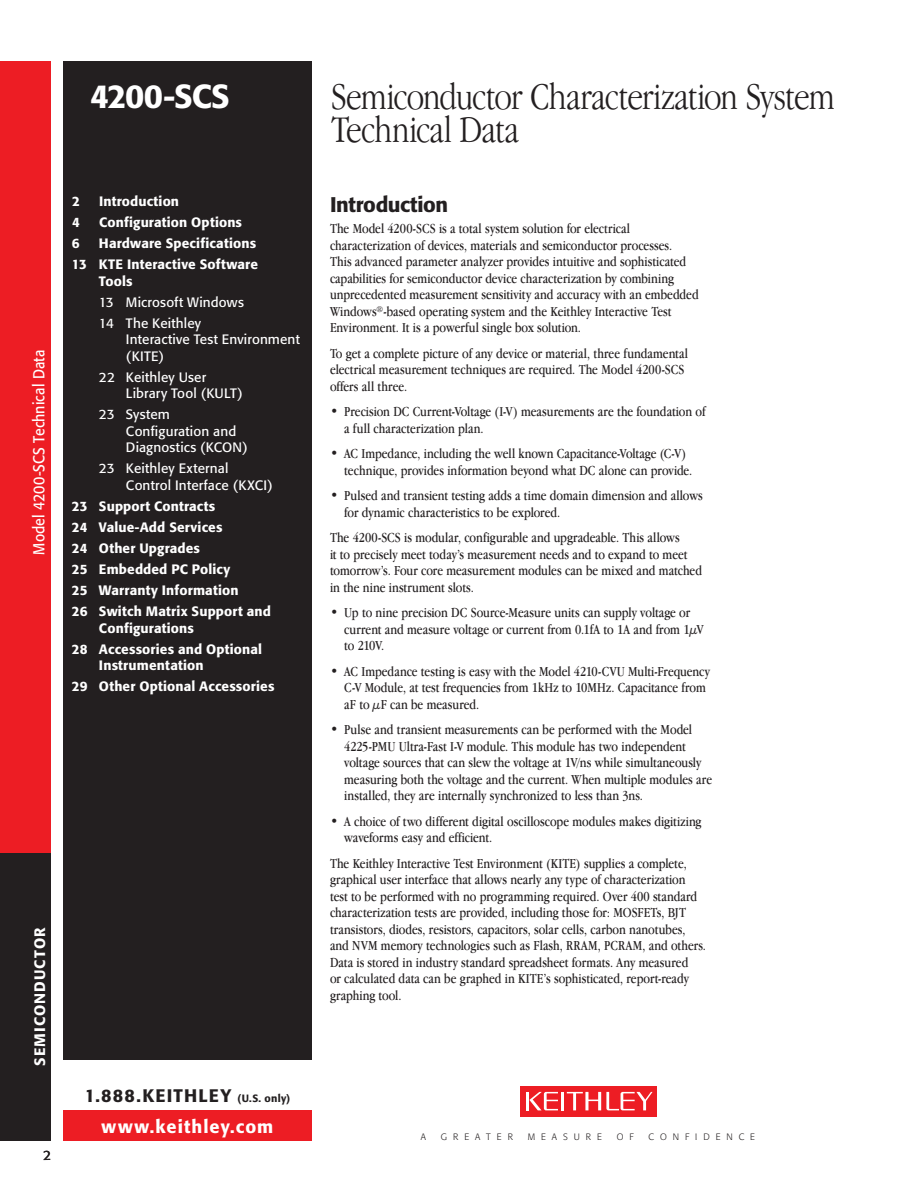
<style>
.page{position:relative;width:918px;height:1188px;background:#fff}
.page>*{position:absolute;margin:0;border:0;box-sizing:border-box;transform-origin:0 0}
.t1{font:300 condensed 39px/33px "Garamond IT Cby BT";letter-spacing:-.025em;color:#231f20}
.t2{font:500 33px "Formata";letter-spacing:-.035em;color:#fff}
.t3{font:500 21px "Formata";letter-spacing:-.015em;color:#231f20}
.t4{font:500 18px "Formata";letter-spacing:.065em;color:#231f20}
.t5{font:500 18px "Formata";letter-spacing:.06em;color:#fff}
.t6{font:15.75px "Formata";letter-spacing:.005em;color:#fff;scale:.9 1}
.t7{font:500 15px "Formata";letter-spacing:.07em;color:#fff}
.t8{font:condensed 14.25px/16.5px "Garamond IT Cby BT";color:#231f20}
.t9{font:500 13.5px/21px "Formata";letter-spacing:.01em;color:#fff}
.t10{font:13.5px/16.5px "Formata";letter-spacing:.01em;color:#fff}
.t11{font:13.5px "Formata";color:#231f20}
.t12{font:300 9.15px "Formata";letter-spacing:.65em;color:#231f20}
.s1{font-size:10.5px}
</style>
<div class="page">
<div style="left:63px;top:1110px;width:249px;height:31px;background:#ed1d24"></div>
<div style="left:0;top:61px;width:51px;height:792px;background:#ed1d24"></div>
<div style="left:63px;top:61px;width:249px;height:999px;background:#231f20"></div>
<div style="left:0;top:853px;width:51px;height:288px;background:#231f20"></div>
<div style="left:520px;top:1086px;width:137px;height:30px;background:#ed1d24"></div>
<hr style="left:561px;top:1092px;width:3px;height:18px;background:#fff">
<hr style="left:526px;top:1092px;width:3px;height:18px;background:#fff">
<svg style="left:529px;top:1092px;width:29px;height:18px"></svg>
<svg style="left:567px;top:1092px;width:86px;height:18px"></svg>
<p class="t6" style="left:29px;top:555px;width:229px;rotate:-90deg">Model 4200-SCS Technical Data</p>
<p class="t7" style="left:30px;top:1066px;width:140px;rotate:-90deg">Semiconductor</p>
<p class="t11" style="left:43px;top:1148px;width:9px">2</p>
<h2 class="t2" style="left:90px;top:76px;width:141px">4200-SCS</h2>
<h1 class="t1" style="left:331px;top:80px;width:505px">Semiconductor Characterization System<br>Technical Data</h1>
<p class="t9" style="left:72px;top:191px;width:172px;text-indent:27px">Introduction<br>4 Configuration Options<br>6</p>
<p class="t9" style="left:72px;top:191px;width:9px">2</p>
<p class="t9" style="left:72px;top:233px;width:188px;text-align:right">Hardware Specifications<br>13 KTE Interactive Software</p>
<p class="t9" style="left:99px;top:271px;width:35px">Tools</p>
<p class="t10" style="left:99px;top:292px;width:146px;line-height:21px">13 Microsoft Windows<br>14 The Keithley</p>
<p class="t10" style="left:126px;top:331px;width:175px">Interactive Test Environment (KITE)</p>
<p class="t10" style="left:126px;top:369px;width:118px;text-indent:-27px">22 Keithley User<br>Library Tool (KULT)</p>
<p class="t10" style="left:126px;top:406px;width:123px;text-indent:-27px">23 System<br>Configuration and<br>Diagnostics (KCON)</p>
<p class="t10" style="left:126px;top:460px;width:148px;text-indent:-27px">23 Keithley External<br>Control Interface (KXCI)</p>
<p class="t9" style="left:72px;top:496px;width:200px">23 Support Contracts<br>24 Value-Add Services<br>24 Other Upgrades<br>25 Embedded PC Policy<br>25 Warranty Information<br>26 Switch Matrix Support and</p>
<p class="t9" style="left:72px;top:617px;width:192px;text-indent:27px">Configurations<br>28 Accessories and Optional</p>
<p class="t9" style="left:72px;top:655px;width:204px;text-indent:27px">Instrumentation<br>29 Other Optional Accessories</p>
<h3 class="t3" style="left:330px;top:192px;width:120px">Introduction</h3>
<p class="t8" style="left:330px;top:221px;width:370px">The Model 4200-SCS is a total system solution for electrical characterization of devices, materials and semiconductor processes.<br>This advanced parameter analyzer provides intuitive and sophisticated capabilities for semiconductor device characterization by combining unprecedented measurement sensitivity and accuracy with an embedded Windows<sup>®</sup>-based operating system and the Keithley Interactive Test Environment. It is a powerful single box solution.</p>
<p class="t8" style="left:330px;top:345px;width:360px">To get a complete picture of any device or material, three fundamental electrical measurement techniques are required. The Model 4200-SCS offers all three.</p>
<p class="t8" style="left:344px;top:404px;width:363px;text-indent:-14px">• Precision DC Current-Voltage (I-V) measurements are the foundation of a full characterization plan.</p>
<p class="t8" style="left:344px;top:446px;width:350px;text-indent:-14px">• AC Impedance, including the well known Capacitance-Voltage (C-V) technique, provides information beyond what DC alone can provide.</p>
<p class="t8" style="left:344px;top:488px;width:360px;text-indent:-14px">• Pulsed and transient testing adds a time domain dimension and allows for dynamic characteristics to be explored.</p>
<p class="t8" style="left:330px;top:530px;width:374px">The 4200-SCS is modular, configurable and upgradeable. This allows<br>it to precisely meet today’s measurement needs and to expand to meet tomorrow’s. Four core measurement modules can be mixed and matched in the nine instrument slots.</p>
<p class="t8" style="left:344px;top:605px;width:361px;text-indent:-14px">• Up to nine precision DC Source-Measure units can supply voltage or current and measure voltage or current from 0.1fA to 1A and from 1μV to 210V.</p>
<p class="t8" style="left:344px;top:663px;width:367px;text-indent:-14px">• AC Impedance testing is easy with the Model 4210-CVU Multi-Frequency<br>C-V Module, at test frequencies from 1kHz to 10MHz. Capacitance from aF to μF can be measured.</p>
<p class="t8" style="left:344px;top:722px;width:369px;text-indent:-14px">• Pulse and transient measurements can be performed with the Model 4225-PMU Ultra-Fast I-V module. This module has two independent voltage sources that can slew the voltage at 1V/ns while simultaneously measuring both the voltage and the current. When multiple modules are installed, they are internally synchronized to less than 3ns.</p>
<p class="t8" style="left:344px;top:813px;width:359px;text-indent:-14px">• A choice of two different digital oscilloscope modules makes digitizing waveforms easy and efficient.</p>
<p class="t8" style="left:330px;top:855px;width:378px">The Keithley Interactive Test Environment (KITE) supplies a complete, graphical user interface that allows nearly any type of characterization test to be performed with no programming required. Over 400 standard characterization tests are provided, including those for: MOSFETs, BJT transistors, diodes, resistors, capacitors, solar cells, carbon nanotubes, and NVM memory technologies such as Flash, RRAM, PCRAM, and others.<br>Data is stored in industry standard spreadsheet formats. Any measured<br>or calculated data can be graphed in KITE’s sophisticated, report-ready graphing tool.</p>
<p class="t4" style="left:85px;top:1085px;width:207px">1.888.KEITHLEY <span class="s1">(U.S. only)</span></p>
<p class="t5" style="left:102px;top:1115px;width:173px">www.keithley.com</p>
<p class="t12" style="left:421px;top:1131px;width:7px">A</p>
<p class="t12" style="left:441px;top:1131px;width:73px">GREATER</p>
<p class="t12" style="left:528px;top:1131px;width:76px">MEASURE</p>
<p class="t12" style="left:617px;top:1131px;width:18px">O F</p>
<p class="t12" style="left:649px;top:1131px;width:108px">CONFIDENCE</p>
</div>
